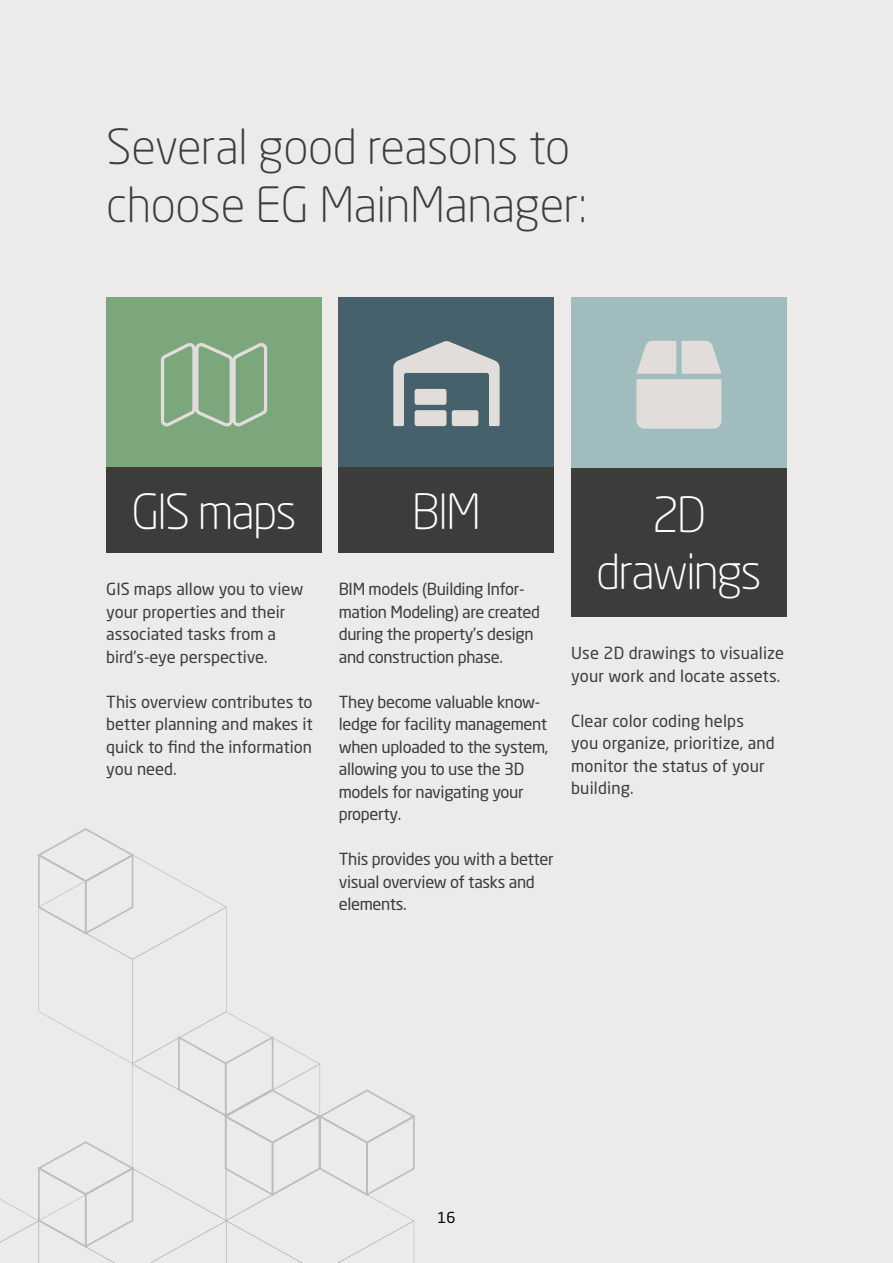
<style>
.page{position:relative;width:893px;height:1263px;background:#edebe9}
.page>*{position:absolute;margin:0;border:0;box-sizing:border-box;transform-origin:0 0}
.Overskrift__H1{font:300 48px/57.6px "Neo Sans Std";letter-spacing:-.01em;color:#3c3c3b}
.Overskrift__H1-2{font:300 48px "Neo Sans Std";letter-spacing:-.045em;color:#fff}
.Underoverskrift{font:16.5px/22.5px "Neo Sans Std";letter-spacing:-.02em;color:#3c3c3b}
.Underoverskrift-2{font:16.5px/22.5px "Neo Sans Std";letter-spacing:.01em;color:#3c3c3b}
.Underoverskrift-3{font:16.5px/22.5px "Neo Sans Std";color:#3c3c3b}
.t1{font:15px "Neo Sans Std";color:#000}
</style>
<div class="page">
<div style="left:106px;top:298px;width:216px;height:170px;background:#7ca77c"></div>
<div style="left:339px;top:298px;width:215px;height:170px;background:#46606c"></div>
<div style="left:571px;top:298px;width:216px;height:170px;background:#a0bcbe"></div>
<div style="left:106px;top:468px;width:216px;height:85px;background:#3c3c3b"></div>
<div style="left:339px;top:468px;width:215px;height:85px;background:#3c3c3b"></div>
<div style="left:571px;top:468px;width:216px;height:149px;background:#3c3c3b"></div>
<svg style="left:393px;top:341px;width:107px;height:85px"></svg>
<svg style="left:160px;top:343px;width:108px;height:84px"></svg>
<svg style="left:636px;top:341px;width:85px;height:88px"></svg>
<svg style="left:0;top:828px;width:415px;height:435px"></svg>
<p class="Overskrift__H1" style="left:106px;top:118px;width:482px">Several good reasons to choose EG MainManager:</p>
<p class="Overskrift__H1-2" style="left:132px;top:482px;width:166px">GIS maps</p>
<p class="Overskrift__H1-2" style="left:412px;top:482px;width:71px">BIM</p>
<p class="Overskrift__H1-2" style="left:652px;top:486px;width:56px">2D</p>
<p class="Overskrift__H1-2" style="left:596px;top:543px;width:167px">drawings</p>
<p class="Underoverskrift" style="left:339px;top:578px;width:203px">BIM models (Building Infor&shy;mation Modeling) are created during the property’s design and construction phase.</p>
<p class="Underoverskrift" style="left:339px;top:690px;width:211px">They become valuable know&shy;ledge for facility management when uploaded to the system, allowing you to use the 3D models for navigating your property.</p>
<p class="Underoverskrift" style="left:339px;top:848px;width:216px">This provides you with a better visual overview of tasks and elements.</p>
<p class="Underoverskrift-3" style="left:106px;top:578px;width:199px">GIS maps allow you to view your properties and their associated tasks from a bird’s-eye perspective.</p>
<p class="Underoverskrift" style="left:106px;top:690px;width:208px;text-align:justify">This overview contributes to better planning and makes it quick to find the information you need.</p>
<p class="Underoverskrift-2" style="left:571px;top:641px;width:214px">Use 2D drawings to visualize your work and locate assets.</p>
<p class="Underoverskrift-2" style="left:571px;top:709px;width:205px">Clear color coding helps you organize, prioritize, and monitor the status of your building.</p>
<p class="t1" style="left:437px;top:1209px;width:20px">16</p>
</div>
